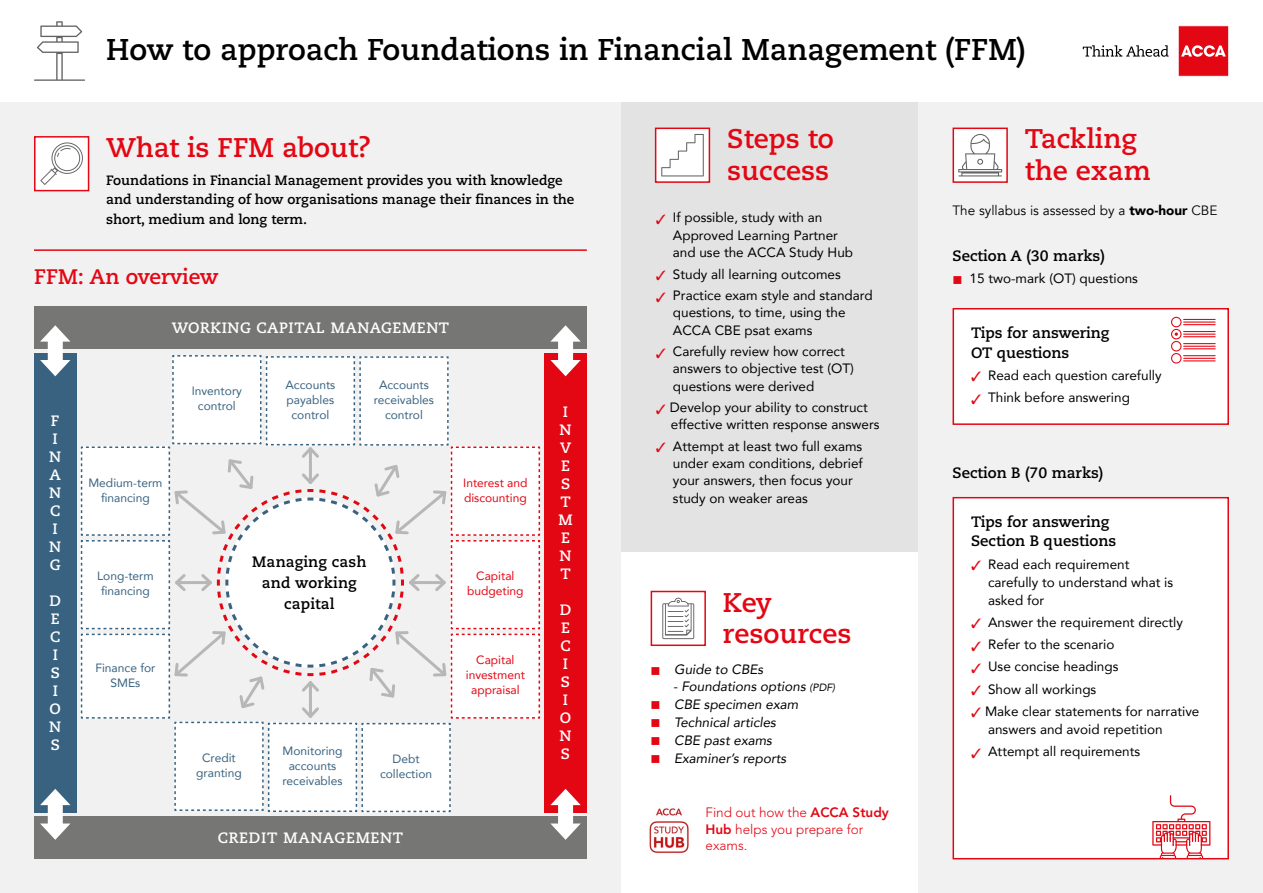
<style>
.page{position:relative;width:1263px;height:893px;background:#fff}
.page>*{position:absolute;margin:0;border:0;box-sizing:border-box;transform-origin:0 0}
.t1{font:700 30px "Caecilia LT Std";color:#000}
.t2{font:700 27px/31.5px "Caecilia LT Std";color:#e30613}
.t3{font:700 21px "Caecilia LT Std";color:#e30613}
.t4{font:700 15px/19.5px "Caecilia LT Std";color:#000}
.t5{font:700 15px/18px "Caecilia LT Std";letter-spacing:.04em;color:#fff}
.t6{font:13.5px/17.2px "Avenir";color:#000}
.t7{font:700 13.5px/19.5px "Caecilia LT Std";color:#000}
.t8{font:italic 13.5px "Avenir";color:#000}
.t9{font:300 13.5px/16.5px "Avenir LT Std";color:#e30613}
.t10{font:13.5px "Avenir";color:#000}
.t11{font:12px/15px "Avenir";color:#386280;text-align:center}
.t12{font:12px/15px "Avenir";color:#e30613;text-align:center}
.s1{color:#e30613}
.s2{font-size:10.5px}
.s3{font-weight:800}
.s4{font-weight:900}
</style>
<div class="page">
<div style="left:0;top:102px;width:621px;height:791px;background:#f1f1f1"></div>
<div style="left:621px;top:102px;width:297px;height:449px;background:#e3e3e3"></div>
<div style="left:918px;top:102px;width:345px;height:791px;background:#f1f1f1"></div>
<div style="left:651px;top:591px;width:55px;height:55px;background:#fff;border:2px solid #e30613"></div>
<svg style="left:662px;top:598px;width:32px;height:41px"></svg>
<hr style="left:34px;top:249px;width:553px;height:2px;background:#e30613">
<div style="left:953px;top:498px;width:275px;height:361px;background:#fff"></div>
<div style="left:952px;top:497px;width:277px;height:362px;border:2px solid #e30613"></div>
<div style="left:953px;top:309px;width:275px;height:115px;background:#fff"></div>
<div style="left:952px;top:308px;width:277px;height:117px;border:2px solid #e30613"></div>
<svg style="left:34px;top:21px;width:51px;height:60px"></svg>
<div style="left:544px;top:353px;width:43px;height:459px;background:#e30613"></div>
<div style="left:34px;top:353px;width:43px;height:459px;background:#386280"></div>
<div style="left:34px;top:306px;width:553px;height:43px;background:#767675"></div>
<div style="left:34px;top:816px;width:553px;height:43px;background:#767675"></div>
<div style="left:48px;top:335px;width:15px;height:31px;background:#fff"></div>
<svg style="left:40px;top:325px;width:30px;height:17px"></svg>
<svg style="left:40px;top:360px;width:30px;height:16px"></svg>
<div style="left:48px;top:799px;width:15px;height:31px;background:#fff"></div>
<svg style="left:40px;top:789px;width:30px;height:16px"></svg>
<svg style="left:40px;top:823px;width:30px;height:17px"></svg>
<div style="left:558px;top:335px;width:15px;height:31px;background:#fff"></div>
<svg style="left:550px;top:325px;width:31px;height:17px"></svg>
<svg style="left:550px;top:360px;width:31px;height:16px"></svg>
<div style="left:558px;top:799px;width:15px;height:31px;background:#fff"></div>
<svg style="left:550px;top:789px;width:31px;height:16px"></svg>
<svg style="left:550px;top:823px;width:31px;height:17px"></svg>
<div style="left:34px;top:136px;width:55px;height:55px;background:#fff;border:2px solid #e30613"></div>
<svg style="left:40px;top:142px;width:43px;height:43px"></svg>
<svg style="left:1171px;top:317px;width:10px;height:47px"></svg>
<hr style="left:1183px;top:319px;width:32px;height:1px;background:#e30613">
<hr style="left:1183px;top:322px;width:32px;height:1px;background:#e30613">
<hr style="left:1183px;top:324px;width:32px;height:1px;background:#e30613">
<hr style="left:1183px;top:331px;width:32px;height:1px;background:#e30613">
<hr style="left:1183px;top:334px;width:32px;height:1px;background:#e30613">
<hr style="left:1183px;top:336px;width:32px;height:1px;background:#e30613">
<hr style="left:1183px;top:343px;width:32px;height:1px;background:#e30613">
<hr style="left:1183px;top:346px;width:32px;height:1px;background:#e30613">
<hr style="left:1183px;top:348px;width:32px;height:1px;background:#e30613">
<hr style="left:1183px;top:355px;width:32px;height:1px;background:#e30613">
<hr style="left:1183px;top:358px;width:32px;height:1px;background:#e30613">
<hr style="left:1183px;top:360px;width:32px;height:1px;background:#e30613">
<svg style="left:1152px;top:795px;width:58px;height:64px"></svg>
<div style="left:952px;top:128px;width:56px;height:55px;background:#fff;border:2px solid #e30613"></div>
<svg style="left:958px;top:134px;width:44px;height:42px"></svg>
<div style="left:655px;top:128px;width:55px;height:55px;background:#fff;border:2px solid #e30613"></div>
<svg style="left:661px;top:134px;width:43px;height:42px"></svg>
<svg style="left:1178px;top:26px;width:51px;height:51px"></svg>
<svg style="left:1083px;top:45px;width:86px;height:12px"></svg>
<svg style="left:80px;top:355px;width:461px;height:458px"></svg>
<img style="left:649px;top:808px;width:40px;height:46px">
<h1 class="t1" style="left:106px;top:32px;width:921px">How to approach Foundations in Financial Management (FFM)</h1>
<h2 class="t2" style="left:106px;top:132px;width:266px">What is FFM about?</h2>
<p class="t7" style="left:106px;top:170px;width:470px">Foundations in Financial Management provides you with knowledge and understanding of how organisations manage their finances in the short, medium and long term.</p>
<h3 class="t3" style="left:34px;top:264px;width:186px">FFM: An overview</h3>
<p class="t5" style="left:49px;top:412px;width:13px">F<br>I<br>N<br>A<br>N<br>C<br>I<br>N<br>G</p>
<p class="t5" style="left:49px;top:592px;width:13px">D<br>E<br>C<br>I<br>S<br>I<br>O<br>N<br>S</p>
<p class="t5" style="left:172px;top:319px;width:279px">WORKING CAPITAL MANAGEMENT</p>
<p class="t11" style="left:192px;top:383px;width:52px">Inventory control</p>
<p class="t11" style="left:285px;top:377px;width:51px">Accounts payables control</p>
<p class="t11" style="left:374px;top:377px;width:62px">Accounts receivables control</p>
<p class="t11" style="left:88px;top:475px;width:76px">Medium-term financing</p>
<p class="t11" style="left:97px;top:568px;width:58px">Long-term financing</p>
<p class="t11" style="left:95px;top:660px;width:62px">Finance for<br>SMEs</p>
<p class="t4" style="left:252px;top:552px;width:116px;line-height:21px;text-align:center">Managing cash and working capital</p>
<p class="t11" style="left:196px;top:750px;width:47px">Credit granting</p>
<p class="t11" style="left:283px;top:743px;width:62px">Monitoring accounts receivables</p>
<p class="t11" style="left:380px;top:751px;width:54px">Debt collection</p>
<p class="t5" style="left:218px;top:829px;width:187px">CREDIT MANAGEMENT</p>
<p class="t12" style="left:463px;top:475px;width:66px;text-align:left">Interest and discounting</p>
<p class="t12" style="left:467px;top:568px;width:58px">Capital budgeting</p>
<p class="t12" style="left:466px;top:652px;width:61px">Capital investment appraisal</p>
<p class="t5" style="left:558px;top:403px;width:16px">I<br>N<br>V<br>E<br>S<br>T<br>M<br>E<br>N<br>T</p>
<p class="t5" style="left:560px;top:601px;width:13px">D<br>E<br>C<br>I<br>S<br>I<br>O<br>N<br>S</p>
<h2 class="t2" style="left:727px;top:124px;width:108px">Steps to success</h2>
<p class="t6" style="left:673px;top:209px;width:182px;text-indent:-17px"><span class="s1">✓</span> If possible, study with an<br>Approved Learning Partner and use the ACCA Study Hub</p>
<p class="t6" style="left:656px;top:265px;width:186px"><span class="s1">✓</span> Study all learning outcomes</p>
<p class="t6" style="left:673px;top:286px;width:201px;text-indent:-17px"><span class="s1">✓</span> Practice exam style and standard questions, to time, using the<br>ACCA CBE psat exams</p>
<p class="t6" style="left:673px;top:342px;width:182px;text-indent:-17px"><span class="s1">✓</span> Carefully review how correct answers to objective test (OT) questions were derived</p>
<p class="t6" style="left:671px;top:398px;width:210px;text-indent:-15px"><span class="s1">✓</span> Develop your ability to construct effective written response answers</p>
<p class="t6" style="left:673px;top:437px;width:191px;text-indent:-17px"><span class="s1">✓</span> Attempt at least two full exams under exam conditions, debrief your answers, then focus your study on weaker areas</p>
<h2 class="t2" style="left:723px;top:587px;width:130px">Key resources</h2>
<p class="t8" style="left:651px;top:661px;width:114px"><span class="s1">■</span> Guide to CBEs</p>
<p class="t8" style="left:673px;top:678px;width:164px">- Foundations options <span class="s2">(PDF)</span></p>
<p class="t8" style="left:651px;top:696px;width:149px"><span class="s1">■</span> CBE specimen exam</p>
<p class="t8" style="left:651px;top:714px;width:127px"><span class="s1">■</span> Technical articles</p>
<p class="t8" style="left:651px;top:732px;width:123px"><span class="s1">■</span> CBE past exams</p>
<p class="t8" style="left:651px;top:750px;width:137px"><span class="s1">■</span> Examiner’s reports</p>
<p class="t9" style="left:705px;top:804px;width:185px">Find out how the <span class="s3">ACCA Study<br>Hub</span> helps you prepare for exams.</p>
<h2 class="t2" style="left:1025px;top:124px;width:128px">Tackling the exam</h2>
<p class="t10" style="left:952px;top:202px;width:266px">The syllabus is assessed by a <span class="s4">two-hour</span> CBE</p>
<p class="t4" style="left:952px;top:246px;width:154px">Section A (30 marks)</p>
<p class="t6" style="left:952px;top:269px;width:187px"><span class="s1">■</span> 15 two-mark (OT) questions</p>
<p class="t4" style="left:971px;top:323px;width:140px">Tips for answering<br>OT questions</p>
<p class="t6" style="left:971px;top:366px;width:192px"><span class="s1">✓</span> Read each question carefully</p>
<p class="t6" style="left:971px;top:388px;width:160px"><span class="s1">✓</span> Think before answering</p>
<p class="t4" style="left:952px;top:463px;width:152px">Section B (70 marks)</p>
<p class="t4" style="left:971px;top:512px;width:147px">Tips for answering<br>Section B questions</p>
<p class="t6" style="left:988px;top:555px;width:187px;line-height:18px;text-indent:-17px"><span class="s1">✓</span> Read each requirement carefully to understand what is asked for</p>
<p class="t6" style="left:971px;top:613px;width:213px"><span class="s1">✓</span> Answer the requirement directly</p>
<p class="t6" style="left:971px;top:635px;width:145px"><span class="s1">✓</span> Refer to the scenario</p>
<p class="t6" style="left:971px;top:658px;width:149px"><span class="s1">✓</span> Use concise headings</p>
<p class="t6" style="left:971px;top:680px;width:127px"><span class="s1">✓</span> Show all workings</p>
<p class="t6" style="left:988px;top:702px;width:213px;line-height:18px;text-indent:-17px"><span class="s1">✓</span> Make clear statements for narrative answers and avoid repetition</p>
<p class="t6" style="left:971px;top:742px;width:171px"><span class="s1">✓</span> Attempt all requirements</p>
</div>
